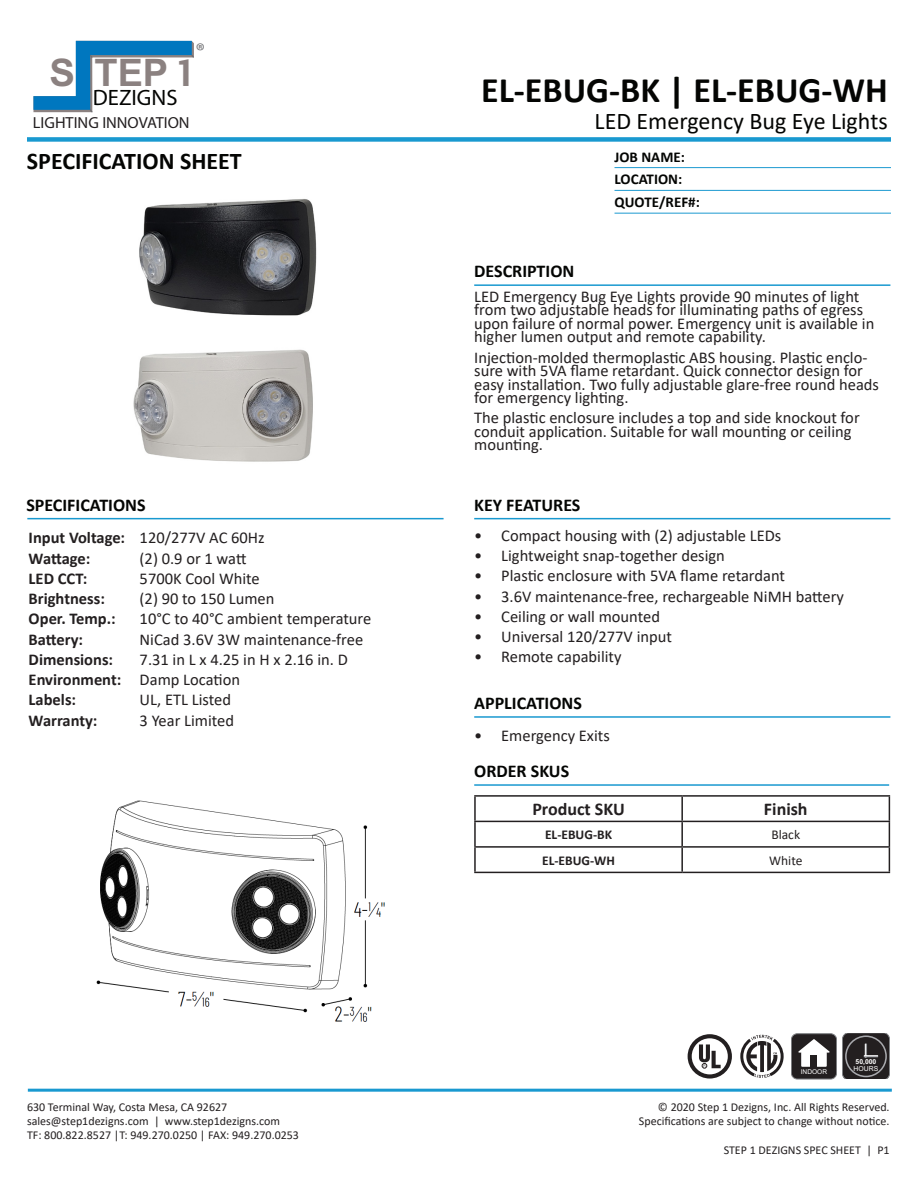
<style>
.page{position:relative;width:918px;height:1188px;background:#fff}
.page>*{position:absolute;margin:0;border:0;box-sizing:border-box;transform-origin:0 0}
.t1{font:700 37.95px "Arial";color:#8b8180}
.t2{font:700 36px "Calibri";color:#040503}
.t3{font:24px "Calibri";color:#040503}
.t4{font:700 24px "Calibri";color:#040503}
.t5{font:22.35px "Avenir Next";color:#040503}
.t6{font:21.45px "Avenir Next";color:#6c6d70}
.t7{font:700 18px "Calibri";color:#040503}
.t8{font:700 18px "Calibri";color:#231f20}
.t9{font:16.5px/13.5px "Calibri";color:#231f20}
.t10{font:700 16.5px "Calibri";color:#231f20}
.t11{font:16.05px "Avenir Next";color:#231f20}
.t12{font:700 15px "Calibri";color:#040503}
.t13{font:700 13.5px "Calibri";color:#231f20}
.t14{font:13.5px "Calibri";color:#231f20}
.t15{font:12px "Calibri";color:#231f20}
.t16{font:700 6.9px/7.2px "Arial";color:#fff}
.t17{font:6.6px "Arial";color:#fff}
.s1{font-family:"COUTURE"}
.s2{font-weight:700}
.s3{font-weight:400}
</style>
<div class="page">
<svg style="left:842px;top:1034px;width:48px;height:45px;background:#383537"></svg>
<svg style="left:740px;top:1035px;width:44px;height:43px"></svg>
<div style="left:791px;top:1034px;width:46px;height:45px;background:#231f20;border-radius:6px"></div>
<div style="left:791px;top:1034px;width:46px;height:45px;border:1px solid #808285;border-radius:6px"></div>
<svg style="left:798px;top:1039px;width:32px;height:14px"></svg>
<div style="left:801px;top:1052px;width:26px;height:15px;background:#fff"></div>
<div style="left:811px;top:1055px;width:6px;height:11px;background:#231f20"></div>
<svg style="left:33px;top:41px;width:161px;height:72px"></svg>
<svg style="left:688px;top:1034px;width:44px;height:45px"></svg>
<img style="left:139px;top:199px;width:178px;height:117px">
<img style="left:133px;top:349px;width:180px;height:113px">
<img style="left:96px;top:800px;width:289px;height:222px">
<hr style="left:28px;top:1089px;width:864px;height:3px;background:#1999d0">
<div style="left:27px;top:137px;width:864px;height:5px;background:#1999d0"></div>
<hr style="left:27px;top:518px;width:417px;height:1px;background:#1999d0">
<hr style="left:615px;top:167px;width:276px;height:1px;background:#1c99d0">
<hr style="left:615px;top:190px;width:276px;height:1px;background:#1c99d0">
<hr style="left:615px;top:213px;width:276px;height:1px;background:#1c99d0">
<hr style="left:474px;top:716px;width:416px;height:2px;background:#1999d0">
<hr style="left:474px;top:518px;width:416px;height:1px;background:#1999d0">
<hr style="left:474px;top:284px;width:416px;height:2px;background:#1999d0">
<hr style="left:474px;top:784px;width:415px;height:2px;background:#1999d0">
<hr style="left:474px;top:795px;width:208px;height:2px;background:#231f20">
<hr style="left:474px;top:797px;width:2px;height:24px;background:#231f20">
<hr style="left:682px;top:795px;width:208px;height:2px;background:#231f20">
<hr style="left:681px;top:797px;width:2px;height:24px;background:#231f20">
<hr style="left:474px;top:821px;width:208px;height:1px;background:#231f20">
<hr style="left:474px;top:822px;width:2px;height:24px;background:#231f20">
<hr style="left:682px;top:821px;width:208px;height:1px;background:#231f20">
<hr style="left:681px;top:822px;width:2px;height:24px;background:#231f20">
<hr style="left:474px;top:846px;width:208px;height:2px;background:#231f20">
<hr style="left:474px;top:848px;width:2px;height:24px;background:#231f20">
<hr style="left:682px;top:846px;width:208px;height:2px;background:#231f20">
<hr style="left:681px;top:848px;width:2px;height:24px;background:#231f20">
<svg style="left:889px;top:797px;width:1px;height:75px"></svg>
<hr style="left:474px;top:872px;width:208px;height:1px;background:#231f20">
<hr style="left:682px;top:872px;width:208px;height:1px;background:#231f20">
<p class="t1" style="left:50px;top:46px;width:142px">S TEP <span class="s1">1</span></p>
<p class="t5" style="left:93px;top:84px;width:86px">DEZIGNS</p>
<p class="t11" style="left:33px;top:113px;width:158px">LIGHTING INNOVATION</p>
<p class="t6" style="left:196px;top:38px;width:11px">®</p>
<p class="t4" style="left:27px;top:144px;width:216px">SPECIFICATION SHEET</p>
<p class="t7" style="left:26px;top:492px;width:121px">SPECIFICATIONS</p>
<p class="t9" style="left:29px;top:531px;width:238px"><span class="s2">Input Voltage:</span> 120/277V AC 60Hz</p>
<p class="t10" style="left:29px;top:546px;width:63px">Wattage:</p>
<p class="t9" style="left:140px;top:551px;width:108px">(2) 0.9 or 1 watt</p>
<p class="t10" style="left:29px;top:567px;width:60px">LED CCT:</p>
<p class="t9" style="left:140px;top:571px;width:122px">5700K Cool White</p>
<p class="t10" style="left:29px;top:587px;width:78px">Brightness:</p>
<p class="t9" style="left:140px;top:591px;width:136px">(2) 90 to 150 Lumen</p>
<p class="t10" style="left:29px;top:607px;width:89px">Oper. Temp.:</p>
<p class="t9" style="left:140px;top:612px;width:233px">10°C to 40°C ambient temperature</p>
<p class="t10" style="left:29px;top:627px;width:56px">Battery:</p>
<p class="t9" style="left:140px;top:632px;width:225px">NiCad 3.6V 3W maintenance-free</p>
<p class="t10" style="left:29px;top:648px;width:86px">Dimensions:</p>
<p class="t9" style="left:140px;top:652px;width:210px">7.31 in L x 4.25 in H x 2.16 in. D</p>
<p class="t10" style="left:29px;top:668px;width:213px">Environment: <span class="s3">Damp Location</span></p>
<p class="t10" style="left:29px;top:688px;width:49px">Labels:</p>
<p class="t9" style="left:140px;top:693px;width:93px">UL, ETL Listed</p>
<p class="t10" style="left:29px;top:708px;width:70px">Warranty:</p>
<p class="t9" style="left:140px;top:713px;width:96px">3 Year Limited</p>
<p class="t15" style="left:27px;top:1098px;width:202px">630 Terminal Way, Costa Mesa, CA 92627</p>
<p class="t15" style="left:27px;top:1113px;width:255px">sales@step1dezigns.com | www.step1dezigns.com</p>
<p class="t15" style="left:27px;top:1127px;width:274px">TF: 800.822.8527 |T: 949.270.0250 | FAX: 949.270.0253</p>
<p class="t2" style="left:481px;top:65px;width:408px">EL-EBUG-BK | EL-EBUG-WH</p>
<p class="t3" style="left:595px;top:105px;width:295px">LED Emergency Bug Eye Lights</p>
<p class="t7" style="left:474px;top:258px;width:102px">DESCRIPTION</p>
<p class="t12" style="left:615px;top:146px;width:72px">JOB NAME:</p>
<p class="t12" style="left:615px;top:169px;width:69px">LOCATION:</p>
<p class="t12" style="left:615px;top:192px;width:87px">QUOTE/REF#:</p>
<p class="t9" style="left:474px;top:289px;width:402px">LED Emergency Bug Eye Lights provide 90 minutes of light from two adjustable heads for illuminating paths of egress upon failure of normal power. Emergency unit is available in higher lumen output and remote capability.</p>
<p class="t9" style="left:474px;top:350px;width:406px">Injection-molded thermoplastic ABS housing. Plastic enclo&shy;sure with 5VA flame retardant. Quick connector design for easy installation. Two fully adjustable glare-free round heads for emergency lighting.</p>
<p class="t9" style="left:474px;top:411px;width:387px">The plastic enclosure includes a top and side knockout for conduit application. Suitable for wall mounting or ceiling mounting.</p>
<p class="t7" style="left:474px;top:492px;width:108px">KEY FEATURES</p>
<p class="t9" style="left:474px;top:528px;width:309px">• Compact housing with (2) adjustable LEDs</p>
<p class="t9" style="left:474px;top:548px;width:252px">• Lightweight snap-together design</p>
<p class="t9" style="left:474px;top:569px;width:312px">• Plastic enclosure with 5VA flame retardant</p>
<p class="t9" style="left:474px;top:589px;width:371px">• 3.6V maintenance-free, rechargeable NiMH battery</p>
<p class="t9" style="left:474px;top:609px;width:187px">• Ceiling or wall mounted</p>
<p class="t9" style="left:474px;top:629px;width:199px">• Universal 120/277V input</p>
<p class="t9" style="left:474px;top:650px;width:149px">• Remote capability</p>
<p class="t7" style="left:474px;top:690px;width:109px">APPLICATIONS</p>
<p class="t9" style="left:474px;top:728px;width:137px">• Emergency Exits</p>
<p class="t7" style="left:474px;top:758px;width:97px">ORDER SKUS</p>
<p class="t8" style="left:532px;top:797px;width:94px">Product SKU</p>
<p class="t8" style="left:764px;top:797px;width:45px">Finish</p>
<p class="t13" style="left:545px;top:825px;width:69px">EL-EBUG-BK</p>
<p class="t14" style="left:771px;top:825px;width:30px">Black</p>
<p class="t13" style="left:542px;top:851px;width:74px">EL-EBUG-WH</p>
<p class="t14" style="left:769px;top:851px;width:35px">White</p>
<p class="t17" style="left:801px;top:1068px;width:28px">INDOOR</p>
<p class="t16" style="left:854px;top:1058px;width:26px">50,000<br><span class="s3">HOURS</span></p>
<p class="t15" style="left:658px;top:1098px;width:233px">© 2020 Step 1 Dezigns, Inc. All Rights Reserved.</p>
<p class="t15" style="left:639px;top:1113px;width:252px">Specifications are subject to change without notice.</p>
<p class="t15" style="left:724px;top:1141px;width:167px">STEP 1 DEZIGNS SPEC SHEET | P1</p>
</div>
